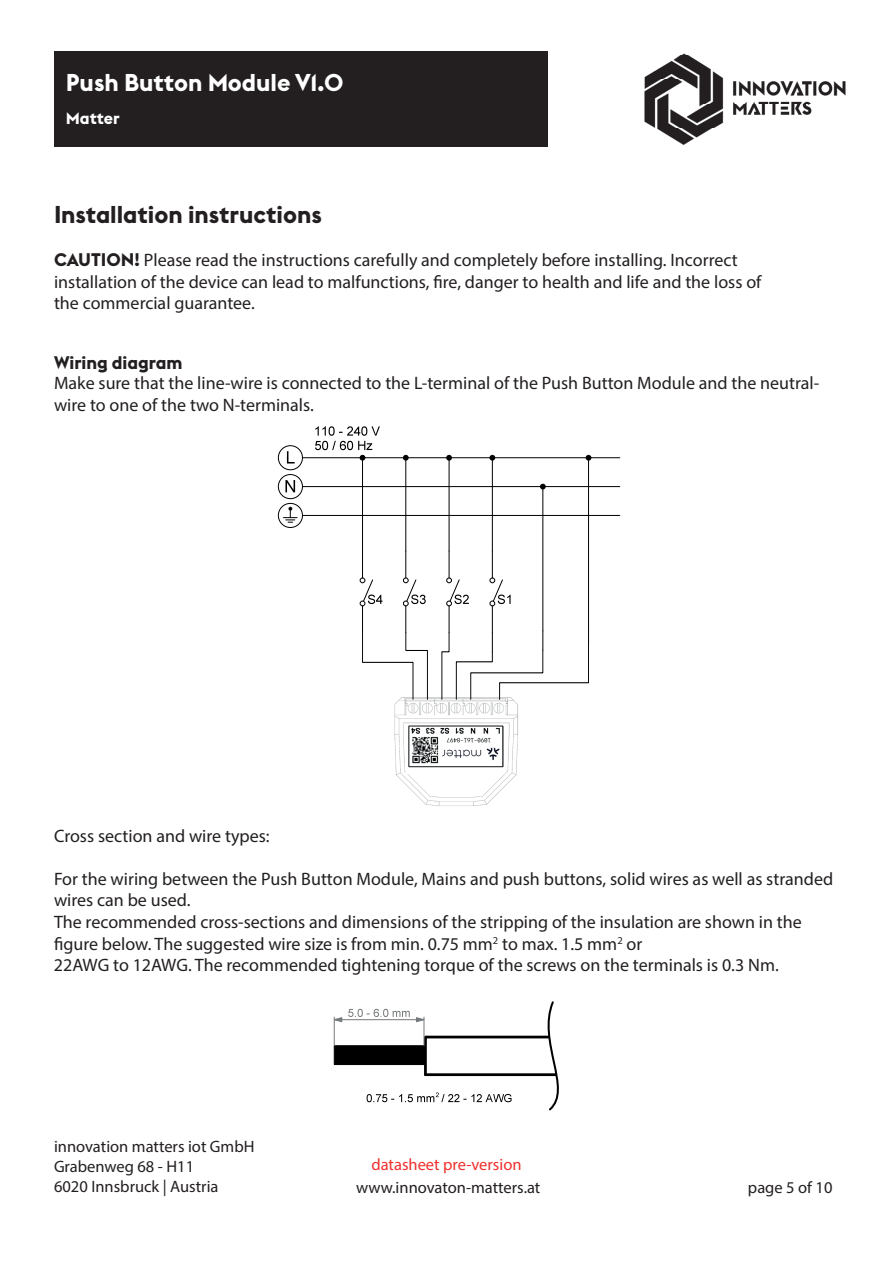
<style>
.page{position:relative;width:893px;height:1263px;background:#fff}
.page>*{position:absolute;margin:0;border:0;box-sizing:border-box;transform-origin:0 0}
.t1{font:700 24px "Euclid Flex";color:#231f20}
.t2{font:700 24px "Euclid Flex";color:#fff}
.t3{font:18px/21.6px "Myriad Pro";color:#231f20}
.t4{font:700 18px "Euclid Flex";color:#231f20}
.t5{font:16.5px/19.8px "Myriad Pro";color:#231f20}
.t6{font:16.5px "Myriad Pro";color:#ee2f2d}
.t7{font:700 16.5px "Euclid Flex";color:#fff}
.s1{font-family:"Euclid Flex";font-weight:700}
</style>
<div class="page">
<div style="left:54px;top:51px;width:493px;height:96px;background:#231f20"></div>
<img style="left:644px;top:53px;width:202px;height:92px">
<img style="left:394px;top:697px;width:124px;height:109px">
<div style="left:406px;top:728px;width:98px;height:45px;background:#fff"></div>
<hr style="left:302px;top:457px;width:318px;height:1px;background:#000001">
<hr style="left:302px;top:486px;width:318px;height:1px;background:#000001">
<hr style="left:302px;top:515px;width:318px;height:1px;background:#000001">
<div style="left:278px;top:445px;width:25px;height:25px;border:1px solid #000001;border-radius:50%"></div>
<svg style="left:287px;top:451px;width:8px;height:12px"></svg>
<div style="left:278px;top:474px;width:25px;height:25px;border:1px solid #000001;border-radius:50%"></div>
<div style="left:278px;top:503px;width:25px;height:25px;border:1px solid #000001;border-radius:50%"></div>
<svg style="left:285px;top:480px;width:10px;height:12px"></svg>
<svg style="left:283px;top:507px;width:14px;height:16px"></svg>
<hr style="left:542px;top:487px;width:1px;height:144px;background:#000001">
<hr style="left:588px;top:458px;width:1px;height:173px;background:#000001">
<hr style="left:362px;top:458px;width:1px;height:93px;background:#000001">
<hr style="left:405px;top:458px;width:1px;height:93px;background:#000001">
<hr style="left:449px;top:458px;width:1px;height:93px;background:#000001">
<hr style="left:492px;top:458px;width:1px;height:93px;background:#000001">
<svg style="left:315px;top:426px;width:65px;height:35px"></svg>
<svg style="left:403px;top:455px;width:6px;height:6px"></svg>
<svg style="left:446px;top:455px;width:6px;height:6px"></svg>
<svg style="left:489px;top:455px;width:6px;height:6px"></svg>
<svg style="left:586px;top:455px;width:5px;height:6px"></svg>
<svg style="left:360px;top:551px;width:68px;height:149px"></svg>
<svg style="left:540px;top:484px;width:6px;height:5px"></svg>
<svg style="left:441px;top:551px;width:148px;height:149px"></svg>
<img style="left:407px;top:725px;width:96px;height:43px">
<div style="left:334px;top:1045px;width:92px;height:20px;background:#000001;border:1px solid #000001"></div>
<hr style="left:334px;top:1019px;width:90px;height:1px;background:#75797b">
<svg style="left:334px;top:1017px;width:8px;height:29px"></svg>
<svg style="left:348px;top:1001px;width:211px;height:110px"></svg>
<h1 class="t2" style="left:66px;top:68px;width:279px">Push Button Module V1.0</h1>
<p class="t7" style="left:66px;top:109px;width:55px">Matter</p>
<h1 class="t1" style="left:54px;top:201px;width:269px">Installation instructions</h1>
<p class="t3" style="left:54px;top:249px;width:709px"><span class="s1">CAUTION!</span> Please read the instructions carefully and completely before installing. Incorrect installation of the device can lead to malfunctions, fire, danger to health and life and the loss of the commercial guarantee.</p>
<p class="t4" style="left:54px;top:352px;width:130px">Wiring diagram</p>
<p class="t3" style="left:54px;top:372px;width:767px">Make sure that the line-wire is connected to the L-terminal of the Push Button Module and the neutral&shy;wire to one of the two N-terminals.</p>
<p class="t3" style="left:54px;top:824px;width:217px">Cross section and wire types:</p>
<p class="t3" style="left:54px;top:867px;width:781px">For the wiring between the Push Button Module, Mains and push buttons, solid wires as well as stranded wires can be used.<br>The recommended cross-sections and dimensions of the stripping of the insulation are shown in the figure below. The suggested wire size is from min. 0.75 mm<sup>2</sup> to max. 1.5 mm<sup>2</sup> or<br>22AWG to 12AWG. The recommended tightening torque of the screws on the terminals is 0.3 Nm.</p>
<p class="t5" style="left:54px;top:1136px;width:202px">innovation matters iot GmbH<br>Grabenweg 68 - H11<br>6020 Innsbruck | Austria</p>
<p class="t6" style="left:371px;top:1154px;width:152px">datasheet pre-version</p>
<p class="t5" style="left:356px;top:1177px;width:186px">www.innovaton-matters.at</p>
<p class="t5" style="left:748px;top:1177px;width:86px">page 5 of 10</p>
</div>
